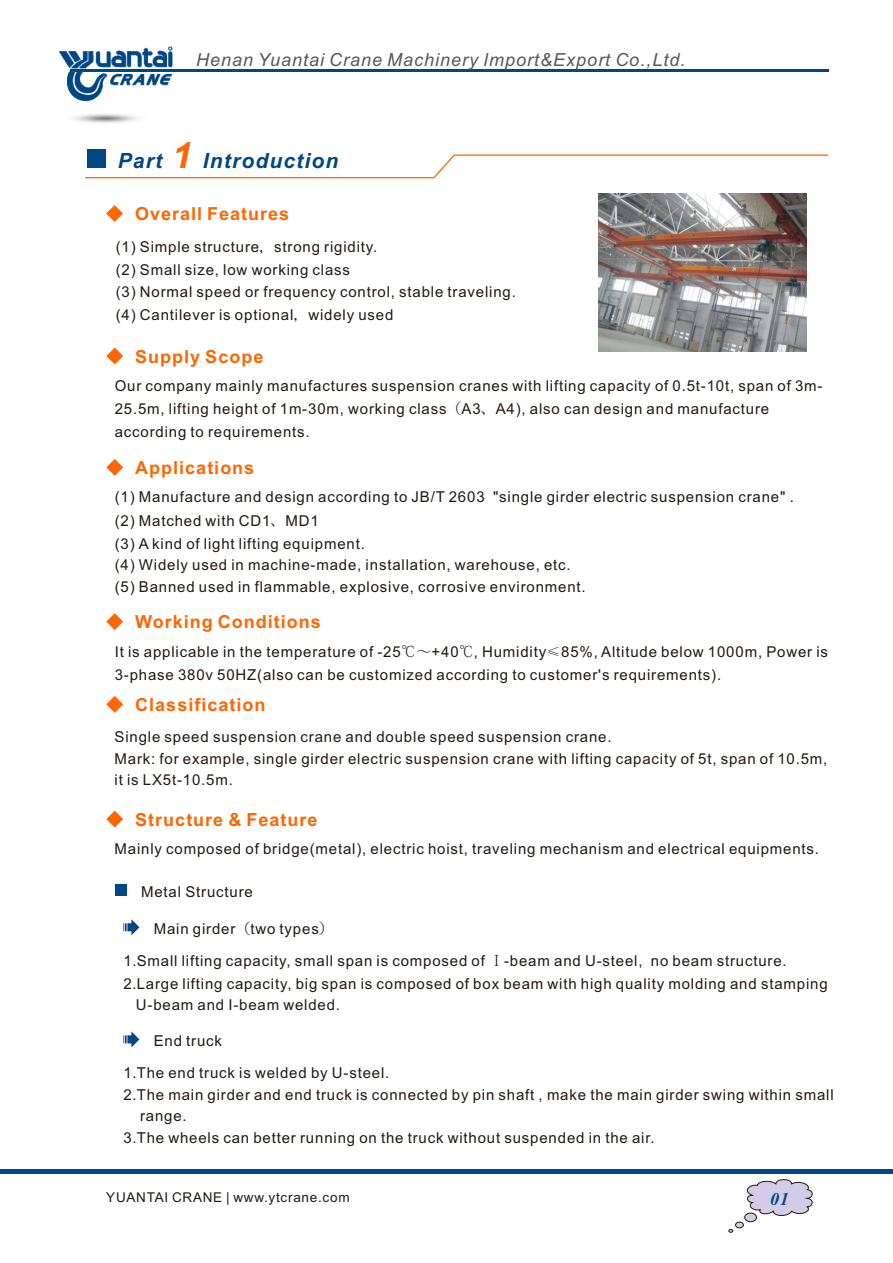
<style>
.page{position:relative;width:893px;height:1263px;background:#fff}
.page>*{position:absolute;margin:0;border:0;box-sizing:border-box;transform-origin:0 0}
.t1{font:italic 700 21px "Arial";letter-spacing:.055em;color:#004785}
.t2{font:700 18px "Arial";letter-spacing:.055em;color:#f60}
.t3{font:italic 18px "Arial";letter-spacing:.055em;color:#595857}
.t4{font:italic 700 18px "Times New Roman";color:#004785}
.t5{font:15px/22.5px "Arial";letter-spacing:.055em;color:#231916}
.t6{font:13.5px "Arial";letter-spacing:.055em;color:#231916}
.s1{font-size:36px;color:#f60}
.s2{font-family:"Adobe Fangsong Std"}
</style>
<div class="page">
<hr style="left:71px;top:69px;width:758px;height:2px;background:#004785">
<div style="left:0;top:1169px;width:893px;height:5px;background:#004785"></div>
<img style="left:58px;top:46px;width:120px;height:77px">
<svg style="left:728px;top:1179px;width:85px;height:54px"></svg>
<div style="left:87px;top:149px;width:18px;height:18px;background:#004785"></div>
<svg style="left:85px;top:154px;width:743px;height:25px"></svg>
<svg style="left:106px;top:205px;width:17px;height:17px"></svg>
<svg style="left:106px;top:348px;width:17px;height:16px"></svg>
<svg style="left:106px;top:459px;width:17px;height:17px"></svg>
<svg style="left:106px;top:613px;width:17px;height:17px"></svg>
<svg style="left:106px;top:696px;width:17px;height:17px"></svg>
<svg style="left:106px;top:811px;width:17px;height:16px"></svg>
<div style="left:115px;top:884px;width:12px;height:12px;background:#004785"></div>
<svg style="left:123px;top:919px;width:16px;height:16px"></svg>
<svg style="left:123px;top:1031px;width:16px;height:16px"></svg>
<img style="left:599px;top:194px;width:208px;height:157px">
<p class="t3" style="left:196px;top:53px;width:491px">Henan Yuantai Crane Machinery Import&amp;Export Co.,Ltd.</p>
<h1 class="t1" style="left:172px;top:152px;width:168px"><span class="s1">1</span> ntroduction</h1>
<p class="t2" style="left:135px;top:207px;width:156px">Overall Features</p>
<h1 class="t1" style="left:118px;top:152px;width:46px">Part</h1>
<h1 class="t1" style="left:203px;top:152px;width:7px">I</h1>
<p class="t5" style="left:116px;top:237px;width:402px">(1) Simple structure<span class="s2">，</span>strong rigidity.<br>(2) Small size, low working class<br>(3) Normal speed or frequency control, stable traveling.</p>
<p class="t5" style="left:116px;top:305px;width:279px">(4) Cantilever is optional<span class="s2">，</span>widely used</p>
<p class="t2" style="left:135px;top:350px;width:130px">Supply Scope</p>
<p class="t5" style="left:115px;top:376px;width:709px;line-height:23.1px">Our company mainly manufactures suspension cranes with lifting capacity of 0.5t-10t, span of 3m-<br>25.5m, lifting height of 1m-30m, working class<span class="s2">（</span>A3<span class="s2">、</span>A4), also can design and manufacture according to requirements.</p>
<p class="t2" style="left:135px;top:461px;width:121px">Applications</p>
<p class="t5" style="left:115px;top:487px;width:681px">(1) Manufacture and design according to JB/T 2603 "single girder electric suspension crane" . (2) Matched with CD1<span class="s2">、</span>MD1<br>(3) A kind of light lifting equipment.<br>(4) Widely used in machine-made, installation, warehouse, etc.<br>(5) Banned used in flammable, explosive, corrosive environment.</p>
<p class="t2" style="left:135px;top:615px;width:187px">Working Conditions</p>
<p class="t5" style="left:115px;top:641px;width:715px;line-height:23px">It is applicable in the temperature of -25<span class="s2">℃～</span>+40<span class="s2">℃</span>, Humidity<span class="s2">≤</span>85%, Altitude below 1000m, Power is<br>3-phase 380v 50HZ(also can be customized according to customer's requirements).</p>
<p class="t2" style="left:135px;top:698px;width:132px">Classification</p>
<p class="t5" style="left:115px;top:727px;width:714px;line-height:21.8px">Single speed suspension crane and double speed suspension crane.<br>Mark: for example, single girder electric suspension crane with lifting capacity of 5t, span of 10.5m, it is LX5t-10.5m.</p>
<p class="t2" style="left:135px;top:813px;width:184px">Structure &amp; Feature</p>
<p class="t5" style="left:115px;top:839px;width:706px">Mainly composed of bridge(metal), electric hoist, traveling mechanism and electrical equipments.</p>
<p class="t5" style="left:141px;top:881px;width:113px">Metal Structure</p>
<p class="t5" style="left:154px;top:919px;width:182px">Main girder<span class="s2">（</span>two types<span class="s2">）</span></p>
<p class="t5" style="left:123px;top:950px;width:665px">1.Small lifting capacity, small span is composed of <span class="s2">Ⅰ</span>-beam and U-steel, no beam structure.</p>
<p class="t5" style="left:123px;top:973px;width:706px">2.Large lifting capacity, big span is composed of box beam with high quality molding and stamping</p>
<p class="t5" style="left:136px;top:995px;width:206px">U-beam and I-beam welded.</p>
<p class="t5" style="left:154px;top:1031px;width:70px">End truck</p>
<p class="t5" style="left:123px;top:1063px;width:267px">1.The end truck is welded by U-steel.</p>
<p class="t5" style="left:123px;top:1084px;width:712px">2.The main girder and end truck is connected by pin shaft , make the main girder swing within small</p>
<p class="t5" style="left:140px;top:1106px;width:48px">range.</p>
<p class="t5" style="left:123px;top:1128px;width:533px">3.The wheels can better running on the truck without suspended in the air.</p>
<p class="t6" style="left:106px;top:1192px;width:245px">YUANTAI CRANE | www.ytcrane.com</p>
<p class="t4" style="left:770px;top:1192px;width:20px">01</p>
</div>
